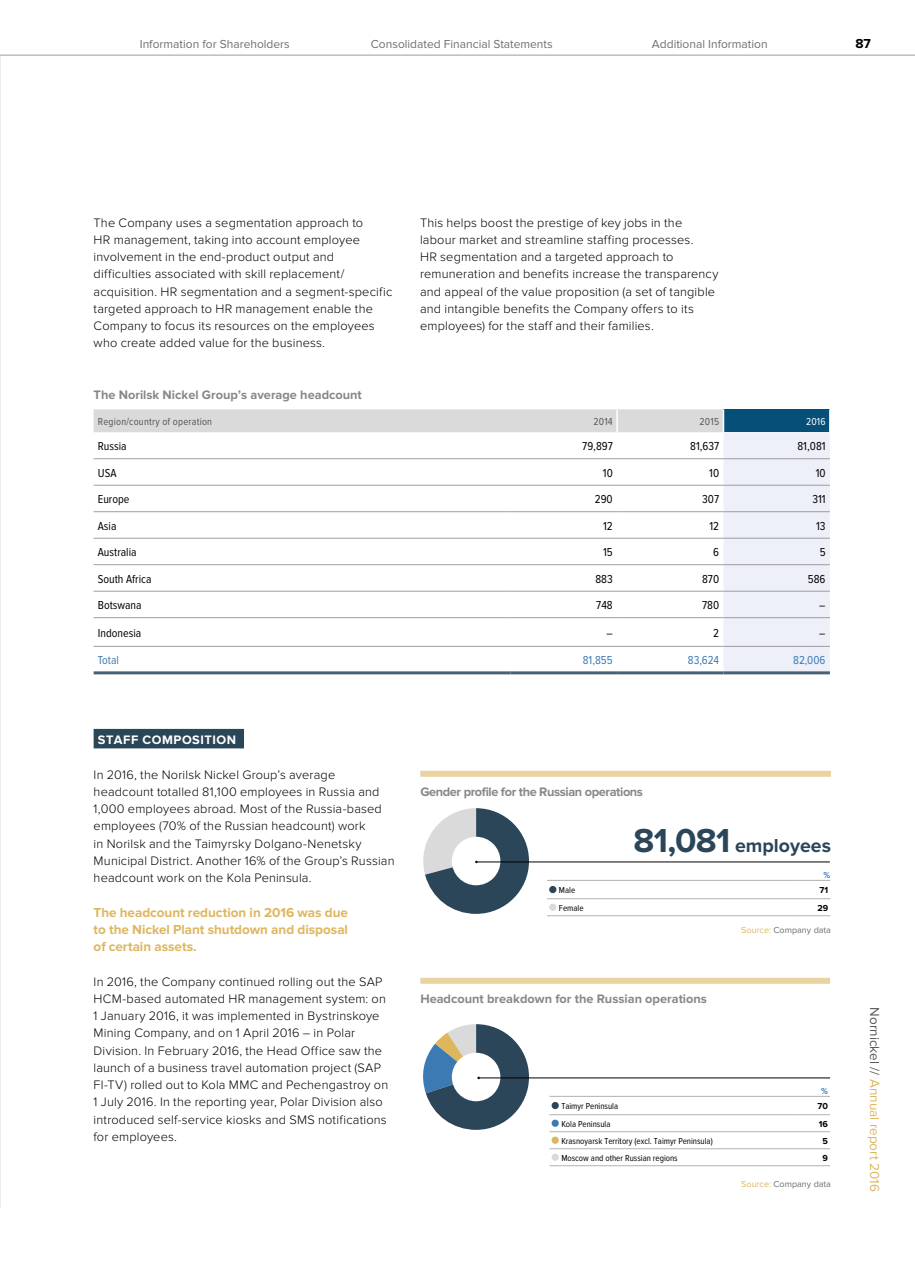
<style>
.page{position:relative;width:915px;height:1263px;background:#fff}
.page>*{position:absolute;margin:0;border:0;box-sizing:border-box;transform-origin:0 0}
.t1{font:700 19.5px "Proxima Nova";color:#2b4559}
.t2{font:700 13.5px/17.2px "Proxima Nova";color:#deb65e;text-align:justify}
.t3{font:13.5px "Proxima Nova";color:#deb65e}
.t4{font:700 13.5px "Proxima Nova";color:#000}
.t5{font:300 12.75px/17.2px "Proxima Nova";letter-spacing:.01em;color:#000}
.t6{font:700 12.75px "Proxima Nova";color:#878787}
.t7{font:700 12.75px "Proxima Nova";letter-spacing:-.03em;color:#878787}
.t8{font:700 12.75px "Proxima Nova";letter-spacing:.04em;color:#fff}
.t9{font:12px "Proxima Nova Cond";color:#000}
.t10{font:12px "Proxima Nova";color:#706f6f}
.t11{font:12px "Proxima Nova Cond";color:#3c7ab4}
.t12{font:10.5px "Proxima Nova Cond";letter-spacing:.02em;color:#575756}
.t13{font:10.5px "Proxima Nova Cond";color:#fff}
.t14{font:9px "Proxima Nova Cond";color:#000}
.t15{font:9px "Proxima Nova";color:#706f6f}
.t16{font:700 9px "Proxima Nova";color:#000}
.t17{font:700 9px "Proxima Nova";color:#3c7ab4}
.s1{font-size:34.5px}
.s2{color:#deb65e}
.s3{color:#575756}
</style>
<div class="page">
<hr style="left:94px;top:671px;width:416px;height:3px;background:#486074">
<hr style="left:510px;top:671px;width:107px;height:3px;background:#486074">
<hr style="left:617px;top:671px;width:106px;height:3px;background:#486074">
<hr style="left:723px;top:671px;width:106px;height:3px;background:#486074">
<svg style="left:94px;top:409px;width:735px;height:264px"></svg>
<hr style="left:722px;top:409px;width:2px;height:23px;background:#fff">
<hr style="left:828px;top:409px;width:2px;height:23px;background:#fff">
<hr style="left:510px;top:564px;width:107px;height:1px;background:#9d9d9c">
<hr style="left:617px;top:564px;width:106px;height:1px;background:#9d9d9c">
<hr style="left:723px;top:564px;width:106px;height:1px;background:#9d9d9c">
<hr style="left:94px;top:591px;width:416px;height:1px;background:#9d9d9c">
<hr style="left:510px;top:591px;width:107px;height:1px;background:#9d9d9c">
<hr style="left:617px;top:591px;width:106px;height:1px;background:#9d9d9c">
<hr style="left:723px;top:591px;width:106px;height:1px;background:#9d9d9c">
<hr style="left:94px;top:617px;width:416px;height:1px;background:#9d9d9c">
<hr style="left:510px;top:617px;width:107px;height:1px;background:#9d9d9c">
<hr style="left:617px;top:617px;width:106px;height:1px;background:#9d9d9c">
<hr style="left:723px;top:617px;width:106px;height:1px;background:#9d9d9c">
<div style="left:420px;top:771px;width:410px;height:6px;background:#ebd3a1"></div>
<hr style="left:558px;top:898px;width:238px;height:1px;background:#b3b2b2">
<hr style="left:796px;top:898px;width:34px;height:1px;background:#b3b2b2">
<hr style="left:558px;top:915px;width:238px;height:1px;background:#b3b2b2">
<hr style="left:796px;top:915px;width:34px;height:1px;background:#b3b2b2">
<hr style="left:558px;top:880px;width:238px;height:1px;background:#b3b2b2">
<hr style="left:796px;top:880px;width:34px;height:1px;background:#b3b2b2">
<div style="left:549px;top:886px;width:7px;height:7px;background:#2b4559;border-radius:50%"></div>
<div style="left:549px;top:904px;width:7px;height:7px;background:#dadada;border-radius:50%"></div>
<hr style="left:477px;top:862px;width:352px;height:1px;background:#000">
<svg style="left:423px;top:808px;width:106px;height:106px"></svg>
<div style="left:420px;top:978px;width:409px;height:6px;background:#ebd3a1"></div>
<svg style="left:549px;top:1114px;width:12px;height:1px"></svg>
<hr style="left:561px;top:1114px;width:234px;height:1px;background:#b3b2b2">
<hr style="left:795px;top:1114px;width:34px;height:1px;background:#b3b2b2">
<svg style="left:549px;top:1131px;width:12px;height:1px"></svg>
<hr style="left:561px;top:1131px;width:234px;height:1px;background:#b3b2b2">
<hr style="left:795px;top:1131px;width:34px;height:1px;background:#b3b2b2">
<svg style="left:549px;top:1148px;width:12px;height:1px"></svg>
<hr style="left:561px;top:1148px;width:234px;height:1px;background:#b3b2b2">
<hr style="left:795px;top:1148px;width:34px;height:1px;background:#b3b2b2">
<svg style="left:549px;top:1165px;width:12px;height:1px"></svg>
<hr style="left:561px;top:1165px;width:234px;height:1px;background:#b3b2b2">
<hr style="left:795px;top:1165px;width:34px;height:1px;background:#b3b2b2">
<svg style="left:549px;top:1096px;width:12px;height:1px"></svg>
<hr style="left:561px;top:1096px;width:234px;height:1px;background:#b3b2b2">
<hr style="left:795px;top:1096px;width:34px;height:1px;background:#b3b2b2">
<div style="left:551px;top:1102px;width:7px;height:7px;background:#2b4559;border-radius:50%"></div>
<div style="left:551px;top:1119px;width:7px;height:8px;background:#3c7ab4;border-radius:50%"></div>
<div style="left:551px;top:1136px;width:7px;height:8px;background:#deb65e;border-radius:50%"></div>
<div style="left:551px;top:1153px;width:7px;height:8px;background:#dadada;border-radius:50%"></div>
<hr style="left:479px;top:1078px;width:350px;height:1px;background:#000">
<svg style="left:423px;top:1024px;width:106px;height:106px"></svg>
<img style="left:0;top:55px;width:1px;height:1153px">
<div style="left:94px;top:729px;width:150px;height:19px;background:#2b4559"></div>
<hr style="left:0;top:55px;width:914px;height:1px;background:#9d9d9c">
<p class="t10" style="left:140px;top:37px;width:151px">Information for Shareholders</p>
<p class="t10" style="left:371px;top:37px;width:183px">Consolidated Financial Statements</p>
<p class="t10" style="left:651px;top:37px;width:117px">Additional Information</p>
<p class="t4" style="left:855px;top:35px;width:17px">87</p>
<p class="t5" style="left:94px;top:214px;width:300px">The Company uses а segmentation approach to<br>HR management, taking into account employee involvement in the end-product output and difficulties associated with skill replacement/ acquisition. HR segmentation and а segment-specific targeted approach to HR management enable the Company to focus its resources on the employees who create added value for the business.</p>
<p class="t5" style="left:420px;top:214px;width:300px">This helps boost the prestige of key jobs in the labour market and streamline staffing processes.<br>HR segmentation and a targeted approach to remuneration and benefits increase the transparency and appeal of the value proposition (a set of tangible and intangible benefits the Company offers to its employees) for the staff and their families.</p>
<p class="t6" style="left:94px;top:387px;width:270px">The Norilsk Nickel Group’s average headcount</p>
<p class="t12" style="left:98px;top:416px;width:116px">Region/country of operation</p>
<p class="t12" style="left:593px;top:416px;width:21px">2014</p>
<p class="t12" style="left:699px;top:416px;width:21px">2015</p>
<p class="t13" style="left:805px;top:416px;width:21px">2016</p>
<p class="t9" style="left:98px;top:440px;width:30px">Russia</p>
<p class="t9" style="left:582px;top:440px;width:32px">79,897</p>
<p class="t9" style="left:690px;top:440px;width:30px">81,637</p>
<p class="t9" style="left:797px;top:440px;width:30px">81,081</p>
<p class="t9" style="left:98px;top:466px;width:20px">USA</p>
<p class="t9" style="left:602px;top:466px;width:11px">10</p>
<p class="t9" style="left:709px;top:466px;width:11px">10</p>
<p class="t9" style="left:815px;top:466px;width:11px">10</p>
<p class="t9" style="left:98px;top:492px;width:33px">Europe</p>
<p class="t9" style="left:594px;top:492px;width:19px">290</p>
<p class="t9" style="left:702px;top:492px;width:18px">307</p>
<p class="t9" style="left:812px;top:492px;width:15px">311</p>
<p class="t9" style="left:98px;top:519px;width:20px">Asia</p>
<p class="t9" style="left:603px;top:519px;width:11px">12</p>
<p class="t9" style="left:709px;top:519px;width:11px">12</p>
<p class="t9" style="left:815px;top:519px;width:11px">13</p>
<p class="t9" style="left:98px;top:545px;width:40px">Australia</p>
<p class="t9" style="left:603px;top:545px;width:11px">15</p>
<p class="t9" style="left:713px;top:545px;width:7px">6</p>
<p class="t9" style="left:819px;top:545px;width:7px">5</p>
<p class="t9" style="left:98px;top:572px;width:55px">South Africa</p>
<p class="t9" style="left:595px;top:572px;width:19px">883</p>
<p class="t9" style="left:701px;top:572px;width:19px">870</p>
<p class="t9" style="left:807px;top:572px;width:19px">586</p>
<p class="t9" style="left:98px;top:598px;width:45px">Botswana</p>
<p class="t9" style="left:596px;top:598px;width:18px">748</p>
<p class="t9" style="left:701px;top:598px;width:19px">780</p>
<p class="t9" style="left:818px;top:598px;width:8px">–</p>
<p class="t9" style="left:98px;top:626px;width:45px">Indonesia</p>
<p class="t9" style="left:606px;top:626px;width:8px">–</p>
<p class="t9" style="left:713px;top:626px;width:7px">2</p>
<p class="t9" style="left:818px;top:626px;width:8px">–</p>
<p class="t11" style="left:98px;top:654px;width:23px">Total</p>
<p class="t11" style="left:582px;top:654px;width:31px">81,855</p>
<p class="t11" style="left:687px;top:654px;width:33px">83,624</p>
<p class="t11" style="left:792px;top:654px;width:34px">82,006</p>
<p class="t8" style="left:98px;top:732px;width:140px">STAFF COMPOSITION</p>
<p class="t5" style="left:94px;top:766px;width:302px">In 2016, the Norilsk Nickel Group’s average headcount totalled 81,100 employees in Russia and 1,000 employees abroad. Most of the Russia-based employees (70% of the Russian headcount) work<br>in Norilsk and the Taimyrsky Dolgano-Nenetsky Municipal District. Another 16% of the Group’s Russian headcount work on the Kola Peninsula.</p>
<p class="t2" style="left:94px;top:904px;width:256px">The headcount reduction in 2016 was due to the Nickel Plant shutdown and disposal of certain assets.</p>
<p class="t5" style="left:94px;top:973px;width:296px">In 2016, the Company continued rolling out the SAP HCM-based automated HR management system: on 1 January 2016, it was implemented in Bystrinskoye Mining Company, and on 1 April 2016 – in Polar Division. In February 2016, the Head Office saw the launch of a business travel automation project (SAP FI-TV) rolled out to Kola MMC and Pechengastroy on 1 July 2016. In the reporting year, Polar Division also introduced self-service kiosks and SMS notifications for employees.</p>
<p class="t7" style="left:420px;top:784px;width:224px">Gender profile for the Russian operations</p>
<h1 class="t1" style="left:633px;top:834px;width:199px"><span class="s1">81,081</span> employees</h1>
<p class="t17" style="left:823px;top:869px;width:8px">%</p>
<p class="t14" style="left:558px;top:885px;width:18px">Male</p>
<p class="t16" style="left:819px;top:885px;width:10px">71</p>
<p class="t14" style="left:558px;top:903px;width:26px">Female</p>
<p class="t16" style="left:817px;top:903px;width:12px">29</p>
<p class="t6" style="left:420px;top:991px;width:288px">Headcount breakdown for the Russian operations</p>
<p class="t15" style="left:741px;top:925px;width:91px"><span class="s2">Source:</span> Company data</p>
<p class="t17" style="left:820px;top:1085px;width:8px">%</p>
<p class="t14" style="left:561px;top:1101px;width:58px">Taimyr Peninsula</p>
<p class="t16" style="left:817px;top:1101px;width:12px">70</p>
<p class="t14" style="left:561px;top:1119px;width:51px">Kola Peninsula</p>
<p class="t16" style="left:818px;top:1118px;width:11px">16</p>
<p class="t14" style="left:561px;top:1136px;width:153px">Krasnoyarsk Territory (excl. Taimyr Peninsula)</p>
<p class="t16" style="left:822px;top:1135px;width:7px">5</p>
<p class="t14" style="left:561px;top:1153px;width:118px">Moscow and other Russian regions</p>
<p class="t16" style="left:822px;top:1152px;width:7px">9</p>
<p class="t15" style="left:741px;top:1179px;width:91px"><span class="s2">Source:</span> Company data</p>
<p class="t3" style="left:882px;top:1007px;width:186px;rotate:90deg"><span class="s3">Nornickel //</span> Annual report 2016</p>
</div>
